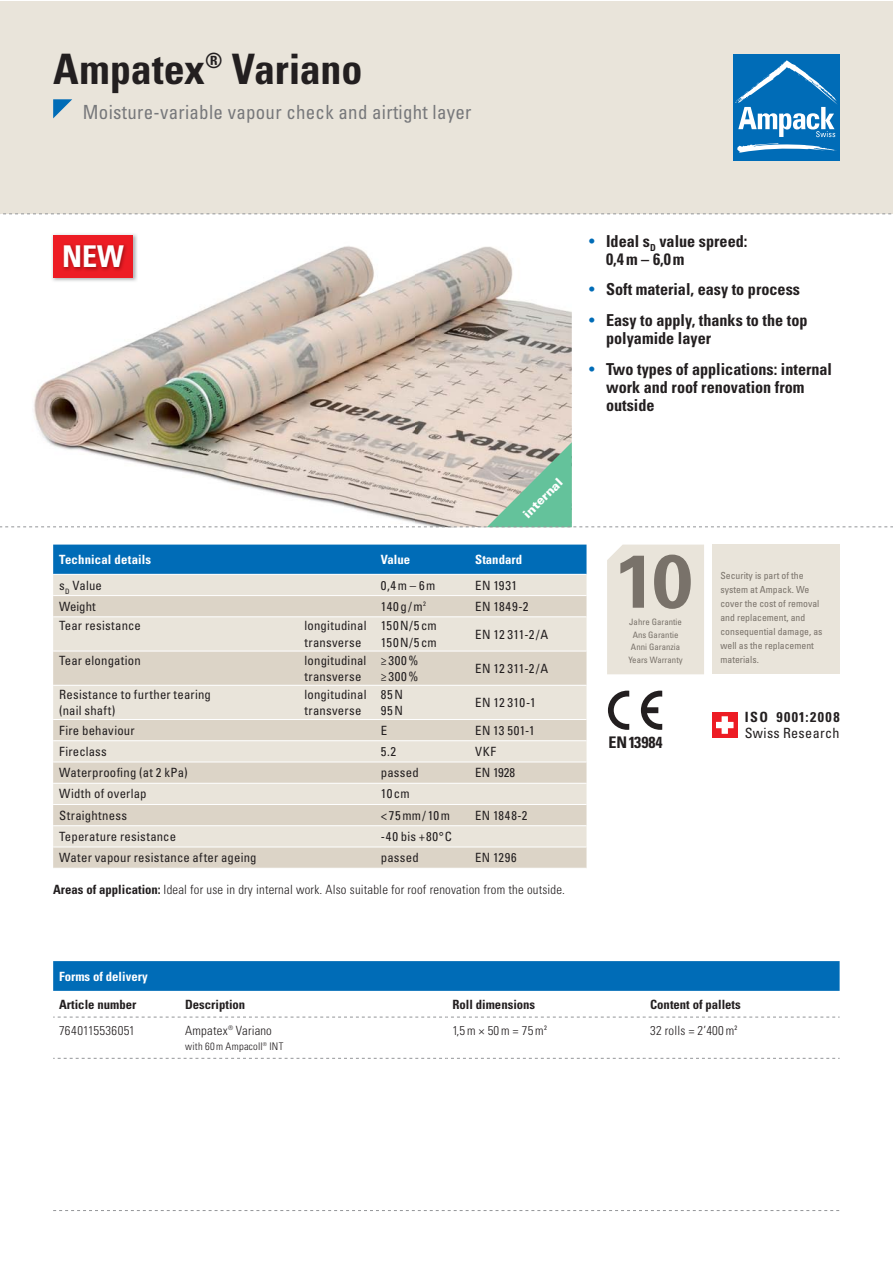
<style>
.page{position:relative;width:893px;height:1263px;background:#fff}
.page>*{position:absolute;margin:0;border:0;box-sizing:border-box;transform-origin:0 0}
.t1{font:700 condensed 42px "Univers LT Std";letter-spacing:-.005em;color:#231f20}
.t2{font:700 condensed 30px "Univers LT Std";color:#fff}
.t3{font:condensed 19.5px "Univers LT Std";letter-spacing:.015em;color:#77787b}
.t4{font:700 condensed 16.5px/18px "Univers LT Std";color:#231f20}
.t5{font:700 condensed 16.05px "Univers LT Std";color:#231f20}
.t6{font:condensed 14.1px "Univers LT Std";letter-spacing:.025em;color:#231f20}
.t7{font:700 condensed 14.1px "Univers LT Std";letter-spacing:.105em;color:#231f20}
.t8{font:condensed 12.75px/16.5px "Univers LT Std";letter-spacing:.015em;color:#231f20}
.t9{font:300 condensed 12.75px "Univers LT Std";letter-spacing:.015em;color:#231f20}
.t10{font:700 condensed 12.75px "Univers LT Std";color:#231f20}
.t11{font:700 condensed 12.75px "Univers LT Std";color:#fff}
.t12{font:900 12.15px "Univers LT Std";color:#fff}
.t13{font:300 condensed 10.5px "Univers LT Std";letter-spacing:.025em;color:#231f20}
.t14{font:condensed 9.75px/14px "Univers LT Std";color:#79726a}
.t15{font:condensed 8.7px/12.6px "Univers LT Std";color:#79726a;text-align:center}
.s1{font-weight:400;color:#006cb7}
.s2{font-weight:700}
</style>
<div class="page">
<img style="left:3px;top:214px;width:569px;height:228px">
<div style="left:0;top:1px;width:893px;height:212px;background:#e9e4da"></div>
<div style="left:733px;top:54px;width:106px;height:106px;background:#006cb7"></div>
<svg style="left:737px;top:143px;width:100px;height:10px"></svg>
<svg style="left:735px;top:60px;width:102px;height:77px"></svg>
<svg style="left:53px;top:99px;width:19px;height:19px"></svg>
<div style="left:53px;top:545px;width:533px;height:29px;background:#006cb7"></div>
<div style="left:53px;top:575px;width:533px;height:20px;background:#e9e4da"></div>
<svg style="left:53px;top:596px;width:533px;height:272px;background:#e2dcd0"></svg>
<hr style="left:53px;top:616px;width:533px;height:1px;background:#fff">
<hr style="left:53px;top:651px;width:533px;height:1px;background:#fff">
<hr style="left:53px;top:685px;width:533px;height:1px;background:#fff">
<hr style="left:53px;top:719px;width:533px;height:1px;background:#fff">
<hr style="left:53px;top:740px;width:533px;height:1px;background:#fff">
<hr style="left:53px;top:762px;width:533px;height:1px;background:#fff">
<hr style="left:53px;top:847px;width:533px;height:1px;background:#fff">
<hr style="left:53px;top:783px;width:533px;height:1px;background:#fff">
<hr style="left:53px;top:804px;width:533px;height:1px;background:#fff">
<hr style="left:53px;top:825px;width:533px;height:1px;background:#fff">
<div style="left:53px;top:961px;width:786px;height:30px;background:#006cb7"></div>
<svg style="left:53px;top:1017px;width:786px;height:1px"></svg>
<svg style="left:53px;top:1058px;width:786px;height:1px"></svg>
<div style="left:712px;top:545px;width:127px;height:129px;background:#e9e4da"></div>
<svg style="left:53px;top:1210px;width:786px;height:1px"></svg>
<svg style="left:0;top:213px;width:893px;height:1px"></svg>
<div style="left:712px;top:712px;width:25px;height:26px;background:#ed1c24"></div>
<svg style="left:716px;top:716px;width:17px;height:18px"></svg>
<svg style="left:607px;top:545px;width:97px;height:129px;background:#d8d2c9"></svg>
<svg style="left:0;top:442px;width:893px;height:85px"></svg>
<img style="left:51px;top:232px;width:87px;height:51px">
<div style="left:53px;top:235px;width:80px;height:43px;background:#ed1c24"></div>
<img style="left:63px;top:244px;width:64px;height:27px">
<svg style="left:608px;top:691px;width:54px;height:39px"></svg>
<h1 class="t1" style="left:53px;top:52px;width:311px">Ampatex<sup>®</sup> Variano</h1>
<h3 class="t3" style="left:83px;top:104px;width:390px">Moisture-variable vapour check and airtight layer</h3>
<h2 class="t2" style="left:62px;top:244px;width:63px">NEW</h2>
<p class="t4" style="left:606px;top:233px;width:143px;text-indent:-17px"><span class="s1">•</span> Ideal s<sub>D</sub> value spreed:<br>0,4 m – 6,0 m</p>
<p class="t4" style="left:589px;top:281px;width:212px"><span class="s1">•</span> Soft material, easy to process</p>
<p class="t4" style="left:606px;top:312px;width:203px;text-indent:-17px"><span class="s1">•</span> Easy to apply, thanks to the top polyamide layer</p>
<p class="t4" style="left:606px;top:361px;width:227px;text-indent:-17px"><span class="s1">•</span> Two types of applications: internal work and roof renovation from outside</p>
<p class="t12" style="left:520px;top:511px;width:52px;rotate:-45deg">internal</p>
<p class="t11" style="left:59px;top:554px;width:93px">Technical details</p>
<p class="t11" style="left:381px;top:554px;width:31px">Value</p>
<p class="t11" style="left:475px;top:554px;width:48px">Standard</p>
<p class="t8" style="left:59px;top:577px;width:44px">s<sub>D</sub> Value</p>
<p class="t8" style="left:381px;top:577px;width:56px">0,4 m – 6 m</p>
<p class="t8" style="left:475px;top:577px;width:43px">EN 1931</p>
<p class="t8" style="left:59px;top:599px;width:38px">Weight</p>
<p class="t8" style="left:381px;top:599px;width:47px">140 g / m<sup>2</sup></p>
<p class="t8" style="left:475px;top:599px;width:55px">EN 1849-2</p>
<p class="t8" style="left:59px;top:618px;width:83px">Tear resistance</p>
<p class="t8" style="left:305px;top:618px;width:63px">longitudinal transverse</p>
<p class="t8" style="left:381px;top:618px;width:57px">150 N/5 cm<br>150 N/5 cm</p>
<p class="t8" style="left:475px;top:626px;width:75px">EN 12 311-2 / A</p>
<p class="t8" style="left:59px;top:652px;width:83px">Tear elongation</p>
<p class="t8" style="left:304px;top:652px;width:63px">longitudinal transverse</p>
<p class="t8" style="left:381px;top:652px;width:39px">≥ 300 % ≥ 300 %</p>
<p class="t8" style="left:475px;top:661px;width:75px">EN 12 311-2 / A</p>
<p class="t8" style="left:59px;top:687px;width:153px">Resistance to further tearing (nail shaft)</p>
<p class="t8" style="left:305px;top:687px;width:63px">longitudinal transverse</p>
<p class="t8" style="left:381px;top:687px;width:24px">85 N<br>95 N</p>
<p class="t8" style="left:475px;top:695px;width:62px">EN 12 310-1</p>
<p class="t8" style="left:59px;top:723px;width:77px">Fire behaviour</p>
<p class="t8" style="left:381px;top:723px;width:8px">E</p>
<p class="t8" style="left:475px;top:723px;width:61px">EN 13 501-1</p>
<p class="t8" style="left:59px;top:744px;width:49px">Fireclass</p>
<p class="t8" style="left:381px;top:744px;width:17px">5.2</p>
<p class="t8" style="left:475px;top:744px;width:22px">VKF</p>
<p class="t8" style="left:59px;top:765px;width:130px">Waterproofing (at 2 kPa)</p>
<p class="t8" style="left:381px;top:765px;width:39px">passed</p>
<p class="t8" style="left:475px;top:765px;width:41px">EN 1928</p>
<p class="t8" style="left:59px;top:786px;width:89px">Width of overlap</p>
<p class="t8" style="left:381px;top:786px;width:30px">10 cm</p>
<p class="t8" style="left:59px;top:808px;width:69px">Straightness</p>
<p class="t8" style="left:381px;top:808px;width:70px">&lt; 75 mm / 10 m</p>
<p class="t8" style="left:475px;top:808px;width:54px">EN 1848-2</p>
<p class="t8" style="left:59px;top:829px;width:118px">Teperature resistance</p>
<p class="t8" style="left:381px;top:829px;width:72px">-40 bis +80°C</p>
<p class="t8" style="left:59px;top:850px;width:199px">Water vapour resistance after ageing</p>
<p class="t8" style="left:381px;top:850px;width:39px">passed</p>
<p class="t8" style="left:475px;top:850px;width:43px">EN 1296</p>
<p class="t9" style="left:53px;top:884px;width:513px"><span class="s2">Areas of application:</span> Ideal for use in dry internal work. Also suitable for roof renovation from the outside.</p>
<p class="t15" style="left:628px;top:616px;width:56px">Jahre Garantie<br>Ans Garantie<br>Anni Garanzia<br>Years Warranty</p>
<p class="t5" style="left:608px;top:736px;width:56px">EN 13984</p>
<p class="t14" style="left:720px;top:569px;width:104px">Security is part of the system at Ampack. We cover the cost of removal and replacement, and consequential damage, as well as the replacement materials.</p>
<p class="t7" style="left:745px;top:712px;width:96px">ISO 9001:2008</p>
<p class="t6" style="left:745px;top:727px;width:96px">Swiss Research</p>
<p class="t11" style="left:59px;top:971px;width:90px">Forms of delivery</p>
<p class="t10" style="left:59px;top:999px;width:79px">Article number</p>
<p class="t10" style="left:185px;top:999px;width:62px">Description</p>
<p class="t10" style="left:452px;top:999px;width:84px">Roll dimensions</p>
<p class="t10" style="left:650px;top:999px;width:92px">Content of pallets</p>
<p class="t9" style="left:59px;top:1025px;width:77px">7640115536051</p>
<p class="t9" style="left:185px;top:1025px;width:88px">Ampatex<sup>®</sup> Variano</p>
<p class="t13" style="left:185px;top:1042px;width:100px">with 60 m Ampacoll<sup>®</sup> INT</p>
<p class="t9" style="left:452px;top:1025px;width:96px">1,5 m × 50 m = 75 m<sup>2</sup></p>
<p class="t9" style="left:650px;top:1025px;width:89px">32 rolls = 2’400 m<sup>2</sup></p>
</div>
